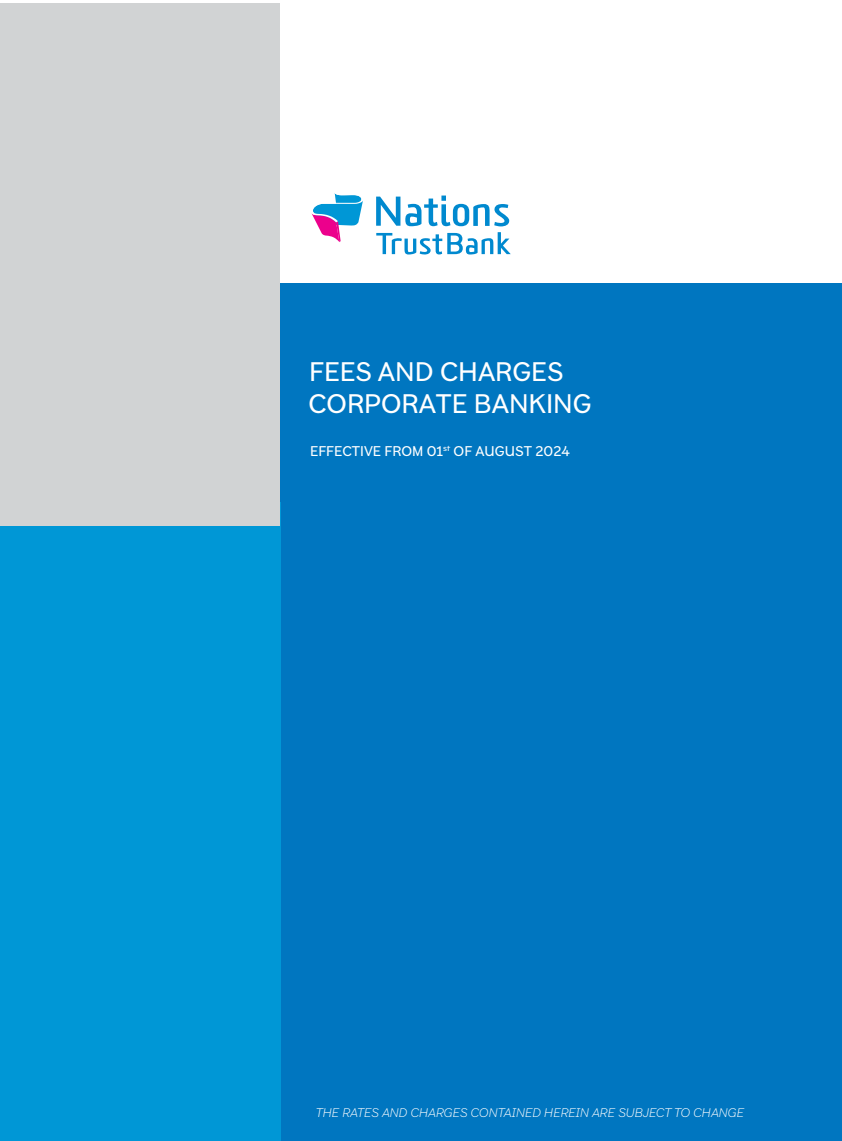
<style>
.page{position:relative;width:842px;height:1141px;background:#fff}
.page>*{position:absolute;margin:0;border:0;box-sizing:border-box;transform-origin:0 0}
.t1{font:25.7px/32px "Brutalista Alt";color:#fff}
.t2{font:13.5px "Brutalista Alt";color:#fff}
.t3{font:italic 200 12px "Brutalista";color:#fff}
</style>
<div class="page">
<div style="left:280px;top:283px;width:562px;height:858px;background:#0076c0"></div>
<div style="left:0;top:503px;width:280px;height:638px;background:#0097d6"></div>
<div style="left:0;top:3px;width:280px;height:523px;background:#d1d3d4"></div>
<svg style="left:376px;top:232px;width:135px;height:22px"></svg>
<svg style="left:376px;top:196px;width:133px;height:30px"></svg>
<svg style="left:311px;top:193px;width:52px;height:49px"></svg>
<h1 class="t1" style="left:308px;top:355px;width:285px">FEES AND CHARGES<br>CORPORATE BANKING</h1>
<p class="t2" style="left:310px;top:442px;width:261px">EFFECTIVE FROM 01<sup>st</sup> OF AUGUST 2024</p>
<p class="t3" style="left:315px;top:1105px;width:430px">THE RATES AND CHARGES CONTAINED HEREIN ARE SUBJECT TO CHANGE</p>
</div>
